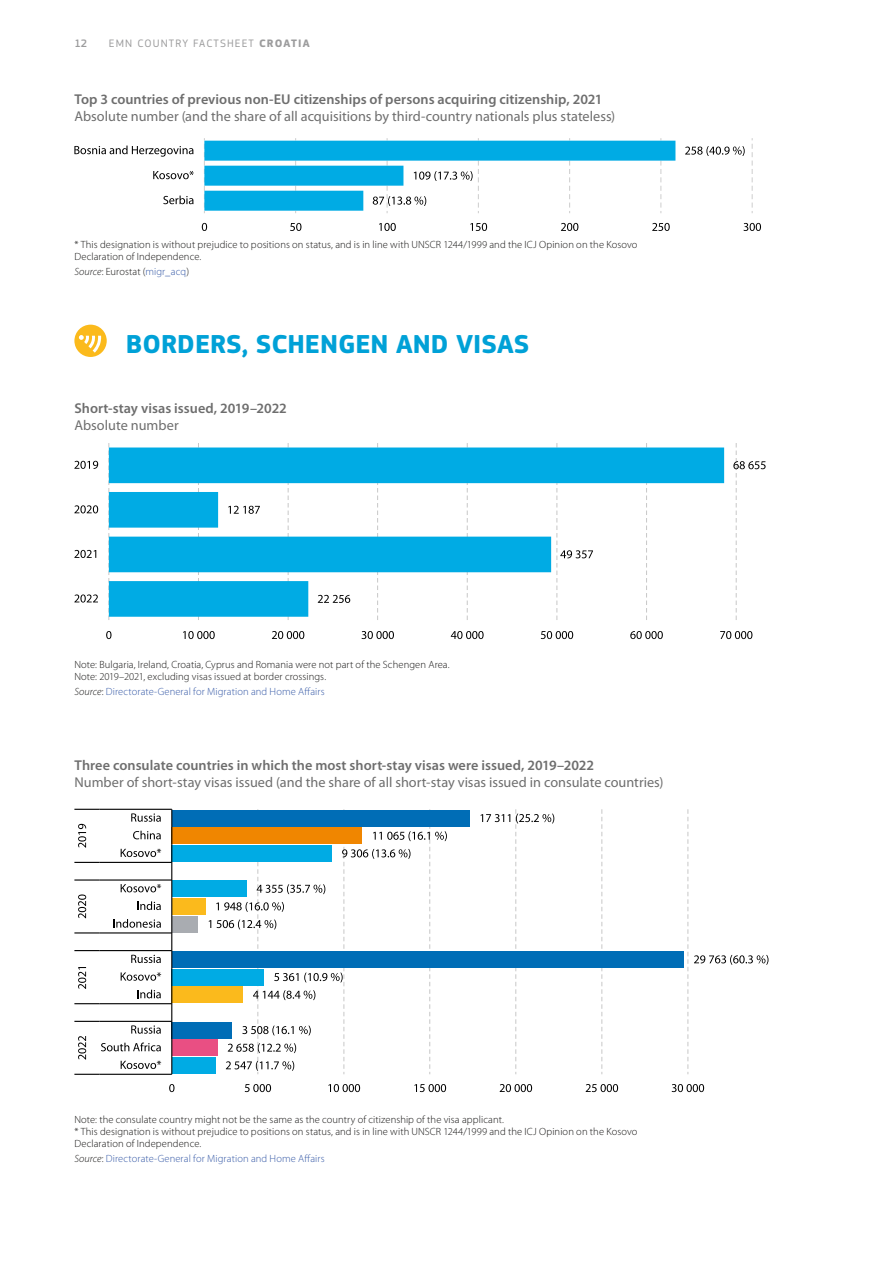
<style>
.page{position:relative;width:893px;height:1263px;background:#fff}
.page>*{position:absolute;margin:0;border:0;box-sizing:border-box;transform-origin:0 0}
.heading2{font:700 27px "EC Square Sans Pro";color:#00a1d7}
.H_Figure_unit{font:14.25px "Myriad Pro";color:#6e6e6e}
.H_Figure__no_number{font:600 14.25px "Myriad Pro";letter-spacing:.005em;color:#6e6e6e}
.t1{font:11.25px "EC Square Sans Pro";letter-spacing:.1em;color:#9c9c9d}
.t2{font:500 11.25px "EC Square Sans Pro";color:#9c9c9d}
.Footnote{font:300 10.5px/12px "Myriad Pro";letter-spacing:.01em;color:#181716}
.Source{font:300 10.5px "Myriad Pro";letter-spacing:.01em;color:#375aa7}
.Source-2{font:300 10.5px "Myriad Pro";letter-spacing:.01em;color:#181716}
.s1{font-weight:700}
.s2{font-style:italic}
.s3{color:#375aa7}
.s4{font-style:italic;color:#181716}
.s5{color:#181716}
</style>
<div class="page">
<svg style="left:752px;top:138px;width:1px;height:75px"></svg>
<svg style="left:685px;top:146px;width:60px;height:10px"></svg>
<svg style="left:204px;top:138px;width:471px;height:75px"></svg>
<svg style="left:202px;top:223px;width:5px;height:8px"></svg>
<svg style="left:290px;top:223px;width:11px;height:8px"></svg>
<svg style="left:379px;top:223px;width:17px;height:8px"></svg>
<svg style="left:470px;top:223px;width:17px;height:8px"></svg>
<svg style="left:561px;top:223px;width:17px;height:8px"></svg>
<svg style="left:652px;top:223px;width:18px;height:8px"></svg>
<svg style="left:743px;top:223px;width:18px;height:8px"></svg>
<svg style="left:74px;top:146px;width:119px;height:11px"></svg>
<svg style="left:153px;top:171px;width:41px;height:8px"></svg>
<svg style="left:163px;top:196px;width:30px;height:8px"></svg>
<div style="left:74px;top:325px;width:33px;height:32px;background:#fbba1c;border-radius:50%"></div>
<svg style="left:79px;top:335px;width:22px;height:18px"></svg>
<svg style="left:109px;top:447px;width:615px;height:170px"></svg>
<svg style="left:733px;top:443px;width:33px;height:177px"></svg>
<svg style="left:228px;top:506px;width:32px;height:8px"></svg>
<svg style="left:557px;top:443px;width:36px;height:177px"></svg>
<svg style="left:318px;top:595px;width:32px;height:8px"></svg>
<svg style="left:106px;top:631px;width:5px;height:8px"></svg>
<svg style="left:183px;top:631px;width:32px;height:8px"></svg>
<svg style="left:272px;top:631px;width:32px;height:8px"></svg>
<svg style="left:361px;top:631px;width:33px;height:8px"></svg>
<svg style="left:451px;top:631px;width:33px;height:8px"></svg>
<svg style="left:541px;top:631px;width:32px;height:8px"></svg>
<svg style="left:630px;top:631px;width:33px;height:8px"></svg>
<svg style="left:720px;top:631px;width:32px;height:8px"></svg>
<svg style="left:74px;top:461px;width:24px;height:8px"></svg>
<svg style="left:74px;top:505px;width:24px;height:8px"></svg>
<svg style="left:74px;top:550px;width:22px;height:8px"></svg>
<svg style="left:74px;top:594px;width:24px;height:9px"></svg>
<svg style="left:602px;top:809px;width:1px;height:265px"></svg>
<div style="left:172px;top:810px;width:298px;height:16px;background:#006db6"></div>
<div style="left:172px;top:828px;width:190px;height:16px;background:#f08600"></div>
<div style="left:172px;top:845px;width:160px;height:16px;background:#00abe4"></div>
<div style="left:172px;top:881px;width:75px;height:16px;background:#00abe4"></div>
<div style="left:172px;top:898px;width:33px;height:16px;background:#fbba1c"></div>
<div style="left:172px;top:916px;width:26px;height:16px;background:#a9acb1"></div>
<div style="left:172px;top:951px;width:512px;height:16px;background:#006db6"></div>
<div style="left:172px;top:969px;width:92px;height:16px;background:#00abe4"></div>
<div style="left:172px;top:987px;width:71px;height:16px;background:#fbba1c"></div>
<div style="left:172px;top:1022px;width:60px;height:16px;background:#006db6"></div>
<div style="left:172px;top:1040px;width:46px;height:16px;background:#e94f83"></div>
<div style="left:172px;top:1057px;width:44px;height:16px;background:#00abe4"></div>
<hr style="left:171px;top:809px;width:1px;height:265px;background:#000">
<hr style="left:99px;top:1074px;width:73px;height:1px;background:#000">
<hr style="left:99px;top:1021px;width:73px;height:1px;background:#000">
<hr style="left:99px;top:1003px;width:73px;height:1px;background:#000">
<hr style="left:99px;top:950px;width:73px;height:1px;background:#000">
<hr style="left:99px;top:932px;width:73px;height:1px;background:#000">
<hr style="left:99px;top:879px;width:73px;height:1px;background:#000">
<hr style="left:99px;top:862px;width:73px;height:1px;background:#000">
<hr style="left:99px;top:809px;width:73px;height:1px;background:#000">
<svg style="left:74px;top:1074px;width:25px;height:1px"></svg>
<svg style="left:74px;top:1021px;width:25px;height:1px"></svg>
<svg style="left:74px;top:1003px;width:25px;height:1px"></svg>
<svg style="left:74px;top:950px;width:25px;height:1px"></svg>
<svg style="left:74px;top:932px;width:25px;height:1px"></svg>
<svg style="left:74px;top:879px;width:25px;height:1px"></svg>
<svg style="left:74px;top:862px;width:25px;height:1px"></svg>
<svg style="left:74px;top:809px;width:25px;height:1px"></svg>
<svg style="left:481px;top:809px;width:73px;height:265px"></svg>
<svg style="left:688px;top:809px;width:80px;height:265px"></svg>
<svg style="left:209px;top:809px;width:238px;height:265px"></svg>
<svg style="left:169px;top:1084px;width:5px;height:8px"></svg>
<svg style="left:245px;top:1084px;width:26px;height:8px"></svg>
<svg style="left:328px;top:1084px;width:32px;height:8px"></svg>
<svg style="left:414px;top:1084px;width:32px;height:8px"></svg>
<svg style="left:500px;top:1084px;width:32px;height:8px"></svg>
<svg style="left:586px;top:1084px;width:32px;height:8px"></svg>
<svg style="left:672px;top:1084px;width:32px;height:8px"></svg>
<svg style="left:131px;top:813px;width:30px;height:9px"></svg>
<svg style="left:133px;top:831px;width:28px;height:8px"></svg>
<svg style="left:121px;top:849px;width:40px;height:8px"></svg>
<svg style="left:121px;top:884px;width:40px;height:8px"></svg>
<svg style="left:138px;top:901px;width:23px;height:9px"></svg>
<svg style="left:113px;top:919px;width:48px;height:9px"></svg>
<svg style="left:131px;top:955px;width:30px;height:8px"></svg>
<svg style="left:121px;top:972px;width:40px;height:9px"></svg>
<svg style="left:138px;top:990px;width:23px;height:8px"></svg>
<svg style="left:131px;top:1025px;width:30px;height:9px"></svg>
<svg style="left:101px;top:1042px;width:60px;height:9px"></svg>
<svg style="left:121px;top:1061px;width:40px;height:8px"></svg>
<svg style="left:78px;top:824px;width:8px;height:24px"></svg>
<svg style="left:78px;top:894px;width:8px;height:24px"></svg>
<svg style="left:78px;top:967px;width:8px;height:22px"></svg>
<svg style="left:78px;top:1036px;width:8px;height:23px"></svg>
<p class="t2" style="left:74px;top:37px;width:15px">12</p>
<p class="t1" style="left:109px;top:37px;width:166px">EMN COUNTRY FACTSHEET <span class="s1">CROATIA</span></p>
<p class="H_Figure__no_number" style="left:74px;top:90px;width:530px">Top 3 countries of previous non-EU citizenships of persons acquiring citizenship, 2021</p>
<p class="H_Figure_unit" style="left:74px;top:108px;width:542px">Absolute number (and the share of all acquisitions by third-country nationals plus stateless)</p>
<p class="Footnote" style="left:74px;top:239px;width:565px">* This designation is without prejudice to positions on status, and is in line with UNSCR 1244/1999 and the ICJ Opinion on the Kosovo<br>Declaration of Independence.</p>
<p class="Source-2" style="left:74px;top:266px;width:116px"><span class="s2">Source</span>: Eurostat (<span class="s3">migr_acq</span>)</p>
<h1 class="heading2" style="left:126px;top:328px;width:405px">BORDERS, SCHENGEN AND VISAS</h1>
<p class="H_Figure__no_number" style="left:74px;top:399px;width:214px">Short-stay visas issued, 2019–2022</p>
<p class="H_Figure_unit" style="left:74px;top:417px;width:106px">Absolute number</p>
<p class="Footnote" style="left:74px;top:658px;width:377px">Note: Bulgaria, Ireland, Croatia, Cyprus and Romania were not part of the Schengen Area.</p>
<p class="Footnote" style="left:74px;top:670px;width:253px">Note: 2019–2021, excluding visas issued at border crossings.</p>
<p class="Source" style="left:74px;top:685px;width:252px"><span class="s4">Source</span><span class="s5">:</span> Directorate-General for Migration and Home Affairs</p>
<p class="H_Figure__no_number" style="left:74px;top:756px;width:521px">Three consulate countries in which the most short-stay visas were issued, 2019–2022</p>
<p class="H_Figure_unit" style="left:74px;top:773px;width:591px">Number of short-stay visas issued (and the share of all short-stay visas issued in consulate countries)</p>
<p class="Footnote" style="left:74px;top:1113px;width:431px">Note: the consulate country might not be the same as the country of citizenship of the visa applicant.</p>
<p class="Footnote" style="left:74px;top:1125px;width:565px">* This designation is without prejudice to positions on status, and is in line with UNSCR 1244/1999 and the ICJ Opinion on the Kosovo<br>Declaration of Independence.</p>
<p class="Source" style="left:74px;top:1152px;width:252px"><span class="s4">Source</span><span class="s5">:</span> Directorate-General for Migration and Home Affairs</p>
</div>
